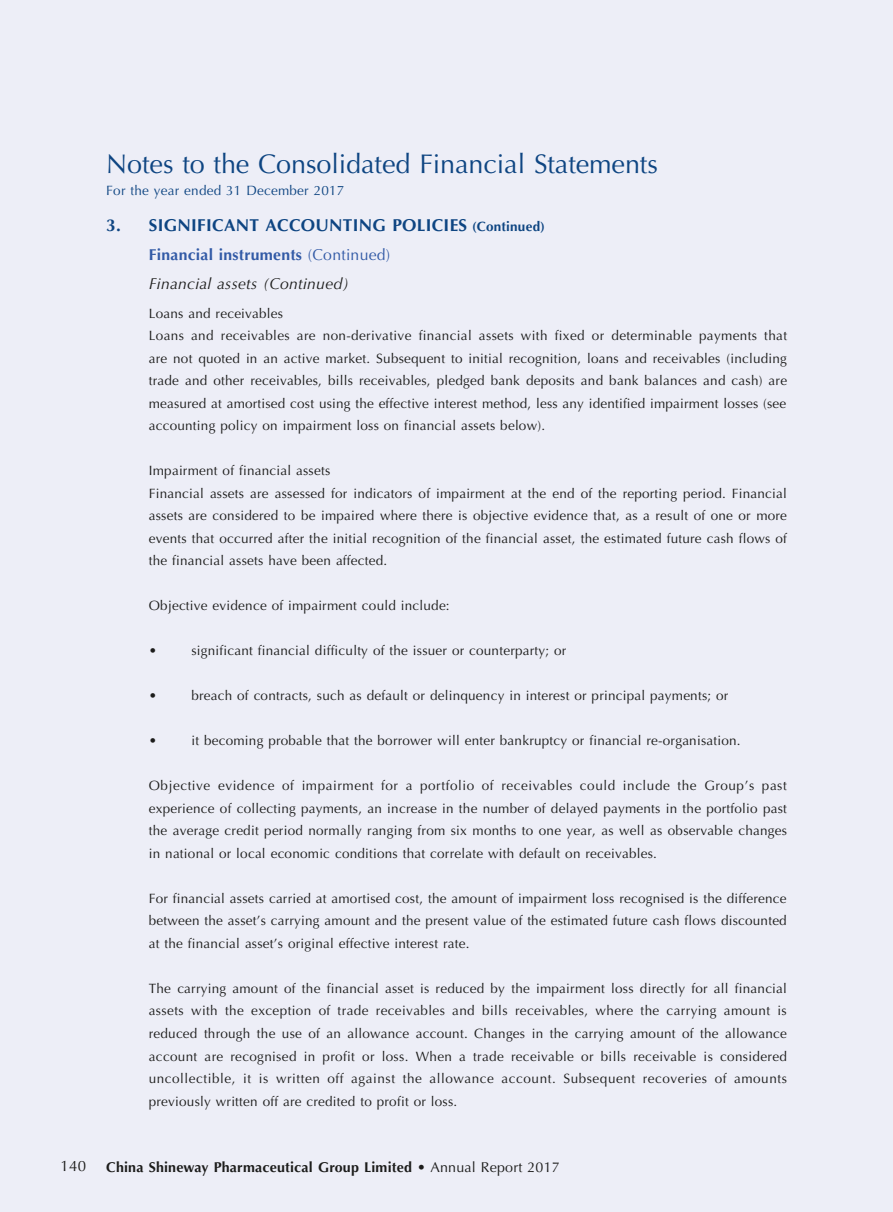
<style>
.page{position:relative;width:893px;height:1212px;background:#edeef7}
.page>*{position:absolute;margin:0;border:0;box-sizing:border-box;transform-origin:0 0}
.t1{font:27px "Optima LT Std";letter-spacing:-.005em;color:#0e4582}
.t2{font:700 17.25px "Optima LT Std";letter-spacing:.015em;color:#0e4582}
.t3{font:italic 15.75px/29px "Optima LT Std";letter-spacing:.015em;color:#1c1c1b}
.t4{font:15px "Optima LT Std";color:#1c1c1b}
.t5{font:700 14.25px "Optima LT Std";letter-spacing:.015em;color:#1c1c1b}
.t6{font:13.5px/22.5px "Optima LT Std";letter-spacing:.015em;color:#1c1c1b;text-align:justify}
.t7{font:13.5px "Optima LT Std";letter-spacing:.015em;color:#0e4582}
.s1{font-size:13.5px}
.s2{font-weight:700;font-style:normal;color:#325aa6}
.s3{font-style:normal;color:#325aa6}
.s4{font-weight:400}
</style>
<div class="page">
<h1 class="t1" style="left:106px;top:148px;width:553px">Notes to the Consolidated Financial Statements</h1>
<p class="t7" style="left:106px;top:183px;width:240px">For the year ended 31 December 2017</p>
<p class="t2" style="left:106px;top:215px;width:440px">3. SIGNIFICANT ACCOUNTING POLICIES <span class="s1">(Continued)</span></p>
<p class="t3" style="left:149px;top:240px;width:243px"><span class="s2">Financial instruments</span> <span class="s3">(Continued)<br></span>Financial assets (Continued)</p>
<p class="t6" style="left:149px;top:302px;width:640px;text-align:left">Loans and receivables<br>Loans and receivables are non-derivative financial assets with fixed or determinable payments that are not quoted in an active market. Subsequent to initial recognition, loans and receivables (including trade and other receivables, bills receivables, pledged bank deposits and bank balances and cash) are measured at amortised cost using the effective interest method, less any identified impairment losses (see accounting policy on impairment loss on financial assets below).</p>
<p class="t6" style="left:149px;top:460px;width:640px;text-align:left">Impairment of financial assets<br>Financial assets are assessed for indicators of impairment at the end of the reporting period. Financial assets are considered to be impaired where there is objective evidence that, as a result of one or more events that occurred after the initial recognition of the financial asset, the estimated future cash flows of the financial assets have been affected.</p>
<p class="t6" style="left:149px;top:595px;width:302px">Objective evidence of impairment could include:</p>
<p class="t6" style="left:149px;top:640px;width:10px">•</p>
<p class="t6" style="left:191px;top:640px;width:377px">significant financial difficulty of the issuer or counterparty; or</p>
<p class="t6" style="left:149px;top:685px;width:10px">•</p>
<p class="t6" style="left:191px;top:685px;width:539px">breach of contracts, such as default or delinquency in interest or principal payments; or</p>
<p class="t6" style="left:149px;top:730px;width:10px">•</p>
<p class="t6" style="left:191px;top:730px;width:551px">it becoming probable that the borrower will enter bankruptcy or financial re-organisation.</p>
<p class="t6" style="left:149px;top:775px;width:640px">Objective evidence of impairment for a portfolio of receivables could include the Group’s past experience of collecting payments, an increase in the number of delayed payments in the portfolio past the average credit period normally ranging from six months to one year, as well as observable changes in national or local economic conditions that correlate with default on receivables.</p>
<p class="t6" style="left:149px;top:887px;width:639px">For financial assets carried at amortised cost, the amount of impairment loss recognised is the difference between the asset’s carrying amount and the present value of the estimated future cash flows discounted at the financial asset’s original effective interest rate.</p>
<p class="t6" style="left:149px;top:977px;width:640px">The carrying amount of the financial asset is reduced by the impairment loss directly for all financial assets with the exception of trade receivables and bills receivables, where the carrying amount is reduced through the use of an allowance account. Changes in the carrying amount of the allowance account are recognised in profit or loss. When a trade receivable or bills receivable is considered uncollectible, it is written off against the allowance account. Subsequent recoveries of amounts previously written off are credited to profit or loss.</p>
<p class="t4" style="left:61px;top:1157px;width:27px">140</p>
<p class="t5" style="left:106px;top:1159px;width:455px">China Shineway Pharmaceutical Group Limited <span class="s4">• Annual Report 2017</span></p>
</div>
